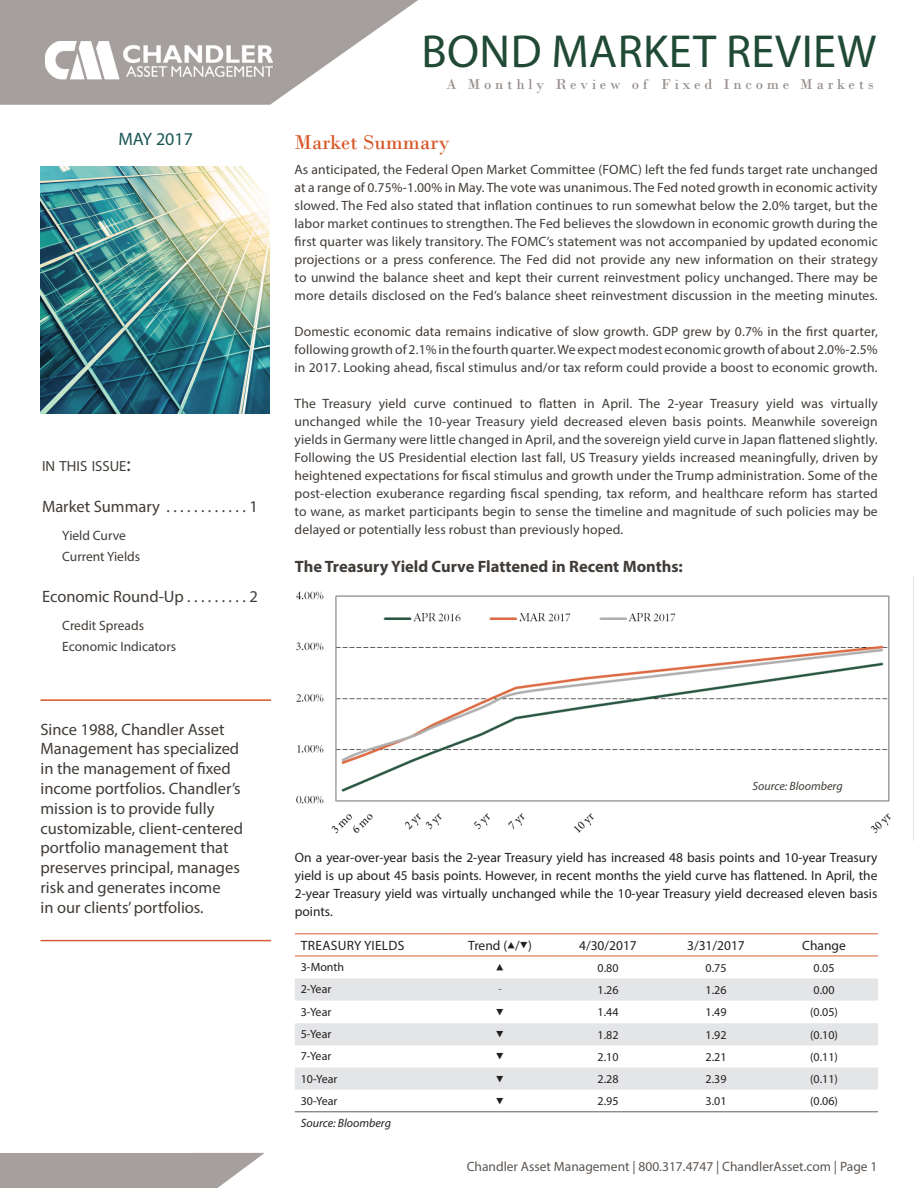
<style>
.page{position:relative;width:918px;height:1188px;background:#fff}
.page>*{position:absolute;margin:0;border:0;box-sizing:border-box;transform-origin:0 0}
.t1{font:46.5px "Myriad Pro";letter-spacing:.01em;color:#204a36}
.Paragraph_Header{font:21px "Bodoni";color:#d75627}
.t2{font:18px "Myriad Pro";color:#1b5555}
.Sidebar_with_top___b{font:16.5px/19.8px "Myriad Pro";color:#413c38}
.Issue_body_10_pt{font:16.5px "Myriad Pro";color:#413c38}
.Chart_title{font:700 16.5px "Myriad Pro";color:#413c38}
.t3{font:15px "Bodoni";letter-spacing:.25em;color:#958d89}
.In_this_issue{font:14.7px "Myriad Pro";color:#413c38}
.Body{font:13.5px/18px "Myriad Pro";letter-spacing:.01em;color:#413c38;text-align:justify}
.t4{font:13.5px/18px "Myriad Pro";color:#231f20;text-align:justify}
.t5{font:13.5px "Myriad Pro";color:#5c5550}
.Issue_body{font:13.5px "Myriad Pro";color:#413c38}
.t6{font:13.5px "Myriad Pro";letter-spacing:.02em;color:#231f20}
.t7{font:13.5px "Letter Gothic Std";color:#231f20}
.t8{font:12px "Myriad Pro";color:#231f20}
.t9{font:italic 12px "Myriad Pro";color:#231f20}
.Body-2{font:italic 12px "Myriad Pro";color:#413c38}
.t10{font:12px "Letter Gothic Std";color:#231f20}
.s1{font-size:21px}
.s2{font-family:"Letter Gothic Std"}
</style>
<div class="page">
<img style="left:296px;top:576px;width:618px;height:265px">
<svg style="left:0;top:0;width:418px;height:105px;fill:#a59f9d"></svg>
<hr style="left:40px;top:699px;width:231px;height:2px;background:#d75627">
<hr style="left:40px;top:940px;width:231px;height:1px;background:#d75f37">
<img style="left:40px;top:166px;width:230px;height:247px">
<img style="left:43px;top:40px;width:232px;height:40px">
<svg style="left:200px;top:1153px;width:65px;height:35px"></svg>
<div style="left:0;top:1153px;width:200px;height:35px;background:#a59f9d"></div>
<svg style="left:295px;top:978px;width:583px;height:112px;fill:#e4e5e7"></svg>
<hr style="left:295px;top:933px;width:151px;height:1px;background:#d75f37">
<hr style="left:446px;top:933px;width:108px;height:1px;background:#d75f37">
<hr style="left:554px;top:933px;width:108px;height:1px;background:#d75f37">
<hr style="left:662px;top:933px;width:108px;height:1px;background:#d75f37">
<hr style="left:770px;top:933px;width:108px;height:1px;background:#d75f37">
<hr style="left:295px;top:956px;width:151px;height:1px;background:#d75f37">
<hr style="left:446px;top:956px;width:108px;height:1px;background:#d75f37">
<hr style="left:554px;top:956px;width:108px;height:1px;background:#d75f37">
<hr style="left:662px;top:956px;width:108px;height:1px;background:#d75f37">
<hr style="left:770px;top:956px;width:108px;height:1px;background:#d75f37">
<hr style="left:295px;top:1111px;width:151px;height:1px;background:#5c5c5f">
<hr style="left:446px;top:1111px;width:108px;height:1px;background:#5c5c5f">
<hr style="left:554px;top:1111px;width:108px;height:1px;background:#5c5c5f">
<hr style="left:662px;top:1111px;width:108px;height:1px;background:#5c5c5f">
<hr style="left:770px;top:1111px;width:108px;height:1px;background:#5c5c5f">
<p class="t2" style="left:119px;top:128px;width:76px">MAY 2017</p>
<p class="In_this_issue" style="left:42px;top:457px;width:90px">IN THIS ISSUE<span class="s1">:</span></p>
<p class="Issue_body_10_pt" style="left:42px;top:497px;width:126px">Market Summary .............</p>
<p class="Issue_body_10_pt" style="left:250px;top:497px;width:10px">1</p>
<p class="Issue_body" style="left:62px;top:527px;width:65px">Yield Curve</p>
<p class="Issue_body" style="left:62px;top:548px;width:79px">Current Yields</p>
<p class="Issue_body_10_pt" style="left:42px;top:587px;width:146px">Economic Round-Up..........</p>
<p class="Issue_body_10_pt" style="left:250px;top:587px;width:10px">2</p>
<p class="Issue_body" style="left:62px;top:617px;width:83px">Credit Spreads</p>
<p class="Issue_body" style="left:62px;top:638px;width:115px">Economic Indicators</p>
<p class="Sidebar_with_top___b" style="left:40px;top:719px;width:204px">Since 1988, Chandler Asset<br>Management has specialized in the management of fixed income portfolios. Chandler’s mission is to provide fully customizable, client-centered portfolio management that preserves principal, manages risk and generates income<br>in our clients’ portfolios.</p>
<p class="t1" style="left:421px;top:22px;width:456px">BOND MARKET REVIEW</p>
<p class="t3" style="left:446px;top:76px;width:429px">A Monthly Review of Fixed Income Markets</p>
<p class="Paragraph_Header" style="left:295px;top:130px;width:157px">Market Summary</p>
<p class="Body" style="left:295px;top:160px;width:585px">As anticipated, the Federal Open Market Committee (FOMC) left the fed funds target rate unchanged at a range of 0.75%-1.00% in May. The vote was unanimous. The Fed noted growth in economic activity slowed. The Fed also stated that inflation continues to run somewhat below the 2.0% target, but the labor market continues to strengthen. The Fed believes the slowdown in economic growth during the first quarter was likely transitory. The FOMC’s statement was not accompanied by updated economic projections or a press conference. The Fed did not provide any new information on their strategy to unwind the balance sheet and kept their current reinvestment policy unchanged. There may be more details disclosed on the Fed’s balance sheet reinvestment discussion in the meeting minutes.</p>
<p class="Body" style="left:295px;top:322px;width:585px">Domestic economic data remains indicative of slow growth. GDP grew by 0.7% in the first quarter, following growth of 2.1% in the fourth quarter. We expect modest economic growth of about 2.0%-2.5% in 2017. Looking ahead, fiscal stimulus and/or tax reform could provide a boost to economic growth.</p>
<p class="Body" style="left:295px;top:394px;width:585px">The Treasury yield curve continued to flatten in April. The 2-year Treasury yield was virtually unchanged while the 10-year Treasury yield decreased eleven basis points. Meanwhile sovereign yields in Germany were little changed in April, and the sovereign yield curve in Japan flattened slightly.<br>Following the US Presidential election last fall, US Treasury yields increased meaningfully, driven by heightened expectations for fiscal stimulus and growth under the Trump administration. Some of the post-election exuberance regarding fiscal spending, tax reform, and healthcare reform has started to wane, as market participants begin to sense the timeline and magnitude of such policies may be delayed or potentially less robust than previously hoped.</p>
<p class="Chart_title" style="left:295px;top:556px;width:390px">The Treasury Yield Curve Flattened in Recent Months:</p>
<p class="Body-2" style="left:752px;top:779px;width:92px">Source: Bloomberg</p>
<p class="t4" style="left:295px;top:848px;width:584px">On a year-over-year basis the 2-year Treasury yield has increased 48 basis points and 10-year Treasury yield is up about 45 basis points. However, in recent months the yield curve has flattened. In April, the 2-year Treasury yield was virtually unchanged while the 10-year Treasury yield decreased eleven basis points.</p>
<p class="t6" style="left:301px;top:937px;width:105px">TREASURY YIELDS</p>
<p class="t4" style="left:468px;top:936px;width:65px">Trend (<span class="s2">▲</span>/<span class="s2">▼</span>)</p>
<p class="t4" style="left:579px;top:936px;width:59px">4/30/2017</p>
<p class="t4" style="left:687px;top:936px;width:59px">3/31/2017</p>
<p class="t4" style="left:802px;top:936px;width:45px">Change</p>
<p class="t8" style="left:301px;top:960px;width:45px">3-Month</p>
<p class="t7" style="left:496px;top:960px;width:10px">▲</p>
<p class="t8" style="left:598px;top:960px;width:22px">0.80</p>
<p class="t8" style="left:706px;top:960px;width:22px">0.75</p>
<p class="t8" style="left:814px;top:960px;width:22px">0.05</p>
<p class="t8" style="left:301px;top:982px;width:32px">2-Year</p>
<p class="t10" style="left:496px;top:983px;width:9px">-</p>
<p class="t8" style="left:598px;top:983px;width:22px">1.26</p>
<p class="t8" style="left:706px;top:983px;width:22px">1.26</p>
<p class="t8" style="left:814px;top:983px;width:22px">0.00</p>
<p class="t8" style="left:301px;top:1004px;width:32px">3-Year</p>
<p class="t7" style="left:496px;top:1004px;width:10px">▼</p>
<p class="t8" style="left:598px;top:1005px;width:22px">1.44</p>
<p class="t8" style="left:706px;top:1005px;width:22px">1.49</p>
<p class="t8" style="left:810px;top:1005px;width:29px">(0.05)</p>
<p class="t8" style="left:301px;top:1027px;width:32px">5-Year</p>
<p class="t7" style="left:496px;top:1027px;width:10px">▼</p>
<p class="t8" style="left:598px;top:1027px;width:22px">1.82</p>
<p class="t8" style="left:706px;top:1027px;width:22px">1.92</p>
<p class="t8" style="left:810px;top:1027px;width:29px">(0.10)</p>
<p class="t8" style="left:301px;top:1049px;width:32px">7-Year</p>
<p class="t7" style="left:496px;top:1049px;width:10px">▼</p>
<p class="t8" style="left:598px;top:1050px;width:22px">2.10</p>
<p class="t8" style="left:706px;top:1050px;width:22px">2.21</p>
<p class="t8" style="left:810px;top:1050px;width:29px">(0.11)</p>
<p class="t8" style="left:301px;top:1071px;width:38px">10-Year</p>
<p class="t7" style="left:496px;top:1071px;width:10px">▼</p>
<p class="t8" style="left:598px;top:1072px;width:22px">2.28</p>
<p class="t8" style="left:706px;top:1072px;width:22px">2.39</p>
<p class="t8" style="left:810px;top:1072px;width:29px">(0.11)</p>
<p class="t8" style="left:301px;top:1093px;width:38px">30-Year</p>
<p class="t7" style="left:496px;top:1093px;width:10px">▼</p>
<p class="t8" style="left:598px;top:1094px;width:22px">2.95</p>
<p class="t8" style="left:706px;top:1094px;width:22px">3.01</p>
<p class="t8" style="left:810px;top:1094px;width:29px">(0.06)</p>
<p class="t9" style="left:301px;top:1115px;width:92px">Source: Bloomberg</p>
<p class="t5" style="left:467px;top:1159px;width:412px">Chandler Asset Management | 800.317.4747 | ChandlerAsset.com | Page 1</p>
</div>
